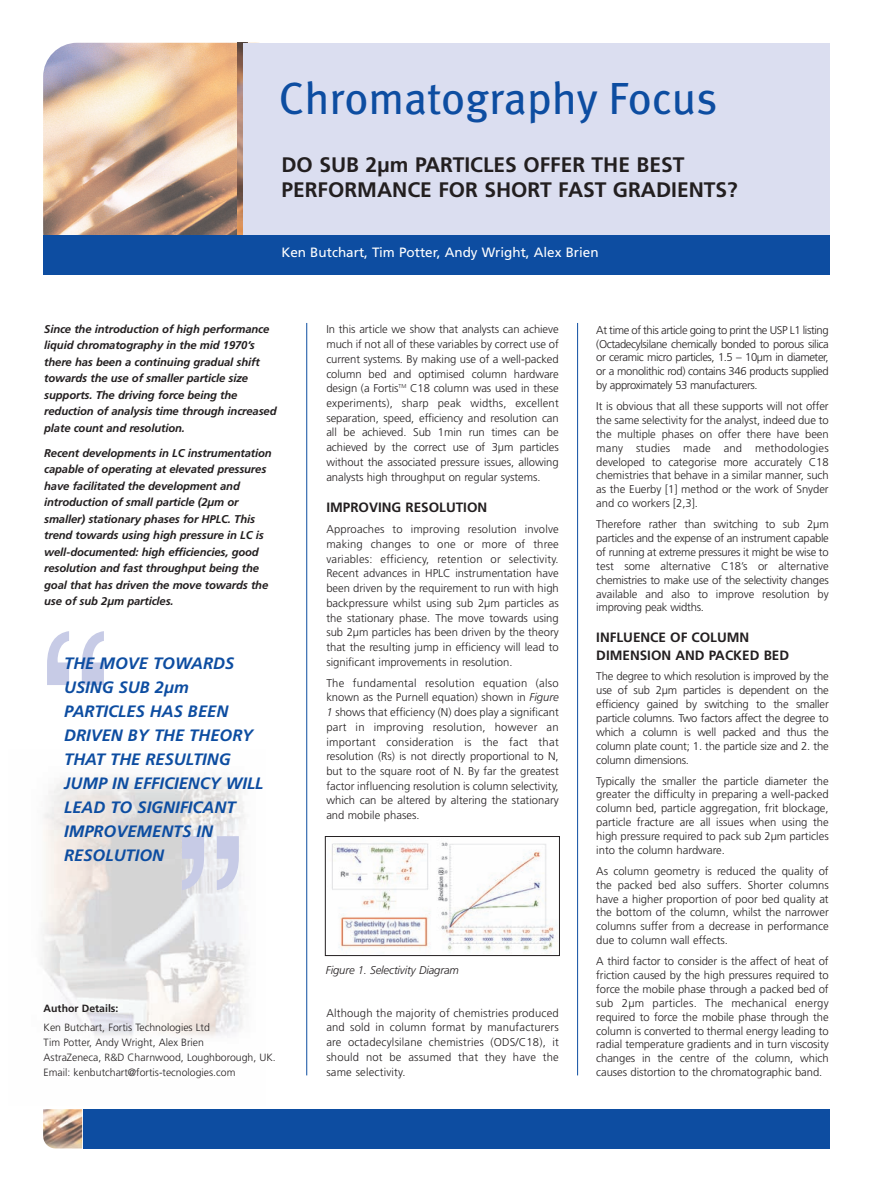
<style>
.page{position:relative;width:893px;height:1190px;background:#fff}
.page>*{position:absolute;margin:0;border:0;box-sizing:border-box;transform-origin:0 0}
.t1{font:211.8px "Helvetica";color:#c7cbe6}
.t2{font:45px "Meta";color:#0d4da1}
.t3{font:700 21px/25.2px "Frutiger";color:#231f20}
.t4{font:italic 700 16.5px/24px "Frutiger";color:#0d4da1}
.t5{font:700 13.5px/18px "Frutiger";color:#231f20}
.t6{font:13.5px "Frutiger";color:#fff}
.t7{font:300 11.25px/14px "Frutiger";letter-spacing:-.005em;color:#231f20;text-align:justify}
.t8{font:italic 700 11.25px/16.5px "Frutiger";letter-spacing:-.01em;color:#231f20}
.t9{font:italic 300 11.25px "Frutiger";letter-spacing:-.01em;color:#231f20}
.t10{font:300 10.5px/15px "Frutiger";color:#231f20}
.t11{font:700 10.5px "Frutiger";color:#231f20}
.s1{font-style:italic}
</style>
<div class="page">
<img style="left:43px;top:43px;width:195px;height:192px">
<img style="left:238px;top:43px;width:6px;height:192px">
<img style="left:41px;top:775px;width:205px;height:261px">
<div style="left:244px;top:43px;width:586px;height:192px;background:#dbdef0"></div>
<div style="left:43px;top:235px;width:787px;height:39px;background:#0d4da1"></div>
<hr style="left:306px;top:323px;width:1px;height:752px;background:#0d4da1">
<hr style="left:577px;top:323px;width:1px;height:752px;background:#0d4da1">
<img style="left:331px;top:842px;width:226px;height:112px">
<div style="left:325px;top:836px;width:235px;height:120px;border:1px solid #231f20"></div>
<div style="left:83px;top:1109px;width:747px;height:39px;background:#0d4da1"></div>
<img style="left:43px;top:1109px;width:39px;height:39px">
<h2 class="t2" style="left:279px;top:81px;width:440px">Chromatography Focus</h2>
<h3 class="t3" style="left:281px;top:153px;width:458px">DO SUB 2µm PARTICLES OFFER THE BEST<br>PERFORMANCE FOR SHORT FAST GRADIENTS?</h3>
<p class="t6" style="left:281px;top:247px;width:319px">Ken Butchart, Tim Potter, Andy Wright, Alex Brien</p>
<p class="t8" style="left:44px;top:321px;width:234px">Since the introduction of high performance liquid chromatography in the mid 1970’s there has been a continuing gradual shift towards the use of smaller particle size supports. The driving force being the reduction of analysis time through increased plate count and resolution.</p>
<p class="t8" style="left:44px;top:445px;width:229px">Recent developments in LC instrumentation capable of operating at elevated pressures have facilitated the development and introduction of small particle (2µm or smaller) stationary phases for HPLC. This trend towards using high pressure in LC is well-documented: high efficiencies, good resolution and fast throughput being the goal that has driven the move towards the use of sub 2µm particles.</p>
<h1 class="t1" style="left:39px;top:632px;width:72px">“</h1>
<h3 class="t4" style="left:64px;top:653px;width:201px">THE MOVE TOWARDS<br>USING SUB 2µm<br>PARTICLES HAS BEEN<br>DRIVEN BY THE THEORY<br>THAT THE RESULTING<br>JUMP IN EFFICIENCY WILL<br>LEAD TO SIGNIFICANT<br>IMPROVEMENTS IN<br>RESOLUTION</h3>
<h1 class="t1" style="left:247px;top:889px;width:72px;rotate:-180deg">“</h1>
<p class="t11" style="left:44px;top:1004px;width:76px">Author Details:</p>
<p class="t10" style="left:44px;top:1021px;width:234px">Ken Butchart, Fortis Technologies Ltd<br>Tim Potter, Andy Wright, Alex Brien<br>AstraZeneca, R&amp;D Charnwood, Loughborough, UK.<br>Email: kenbutchart@fortis-tecnologies.com</p>
<p class="t7" style="left:326px;top:323px;width:234px;line-height:14.7px">In this article we show that analysts can achieve much if not all of these variables by correct use of current systems. By making use of a well-packed column bed and optimised column hardware design (a Fortis<sup>TM</sup> C18 column was used in these experiments), sharp peak widths, excellent separation, speed, efficiency and resolution can all be achieved. Sub 1min run times can be achieved by the correct use of 3µm particles without the associated pressure issues, allowing analysts high throughput on regular systems.</p>
<p class="t5" style="left:326px;top:499px;width:162px">IMPROVING RESOLUTION</p>
<p class="t7" style="left:326px;top:523px;width:234px;line-height:14.7px">Approaches to improving resolution involve making changes to one or more of three variables: efficiency, retention or selectivity.<br>Recent advances in HPLC instrumentation have been driven by the requirement to run with high backpressure whilst using sub 2µm particles as the stationary phase. The move towards using sub 2µm particles has been driven by the theory that the resulting jump in efficiency will lead to significant improvements in resolution.</p>
<p class="t7" style="left:326px;top:676px;width:234px;line-height:14.7px">The fundamental resolution equation (also known as the Purnell equation) shown in <span class="s1">Figure 1</span> shows that efficiency (N) does play a significant part in improving resolution, however an important consideration is the fact that resolution (Rs) is not directly proportional to N, but to the square root of N. By far the greatest factor influencing resolution is column selectivity, which can be altered by altering the stationary and mobile phases.</p>
<p class="t9" style="left:326px;top:966px;width:135px">Figure 1. Selectivity Diagram</p>
<p class="t7" style="left:326px;top:1006px;width:234px;line-height:14.7px">Although the majority of chemistries produced and sold in column format by manufacturers are octadecylsilane chemistries (ODS/C18), it should not be assumed that they have the same selectivity.</p>
<p class="t7" style="left:596px;top:323px;width:234px">At time of this article going to print the USP L1 listing (Octadecylsilane chemically bonded to porous silica or ceramic micro particles, 1.5 – 10µm in diameter, or a monolithic rod) contains 346 products supplied by approximately 53 manufacturers.</p>
<p class="t7" style="left:596px;top:400px;width:234px">It is obvious that all these supports will not offer the same selectivity for the analyst, indeed due to the multiple phases on offer there have been many studies made and methodologies developed to categorise more accurately C18 chemistries that behave in a similar manner, such as the Euerby [1] method or the work of Snyder and co workers [2,3].</p>
<p class="t7" style="left:596px;top:518px;width:234px">Therefore rather than switching to sub 2µm particles and the expense of an instrument capable of running at extreme pressures it might be wise to test some alternative C18’s or alternative chemistries to make use of the selectivity changes available and also to improve resolution by improving peak widths.</p>
<p class="t5" style="left:596px;top:629px;width:194px">INFLUENCE OF COLUMN<br>DIMENSION AND PACKED BED</p>
<p class="t7" style="left:596px;top:670px;width:234px">The degree to which resolution is improved by the use of sub 2µm particles is dependent on the efficiency gained by switching to the smaller particle columns. Two factors affect the degree to which a column is well packed and thus the column plate count; 1. the particle size and 2. the column dimensions.</p>
<p class="t7" style="left:596px;top:774px;width:234px">Typically the smaller the particle diameter the greater the difficulty in preparing a well-packed column bed, particle aggregation, frit blockage, particle fracture are all issues when using the high pressure required to pack sub 2µm particles into the column hardware.</p>
<p class="t7" style="left:596px;top:864px;width:234px">As column geometry is reduced the quality of the packed bed also suffers. Shorter columns have a higher proportion of poor bed quality at the bottom of the column, whilst the narrower columns suffer from a decrease in performance due to column wall effects.</p>
<p class="t7" style="left:596px;top:954px;width:234px">A third factor to consider is the affect of heat of friction caused by the high pressures required to force the mobile phase through a packed bed of sub 2µm particles. The mechanical energy required to force the mobile phase through the column is converted to thermal energy leading to radial temperature gradients and in turn viscosity changes in the centre of the column, which causes distortion to the chromatographic band.</p>
</div>
